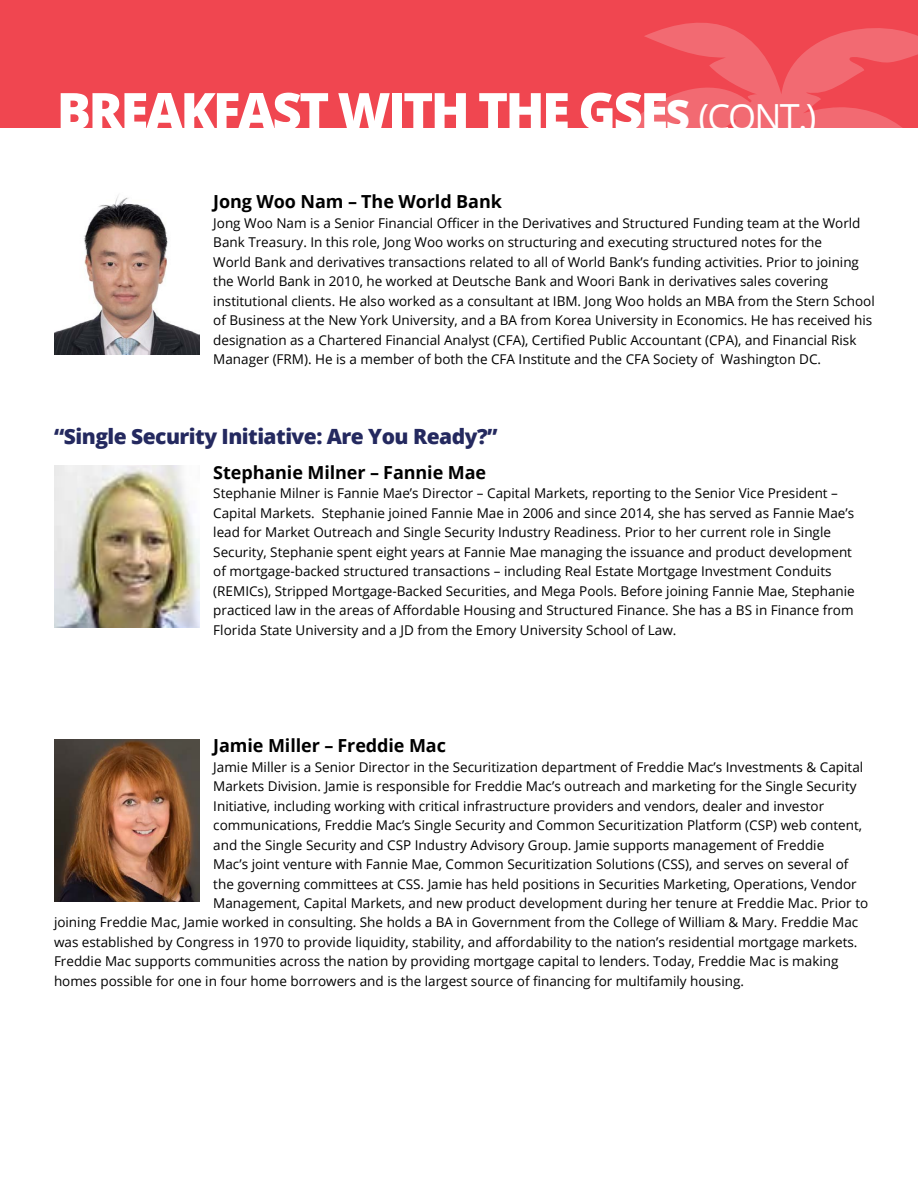
<style>
.page{position:relative;width:918px;height:1188px;background:#fff}
.page>*{position:absolute;margin:0;border:0;box-sizing:border-box;transform-origin:0 0}
.t1{font:800 51px "Open Sans";letter-spacing:-.05em;color:#fff}
.t2{font:800 21px "Open Sans";letter-spacing:-.025em;color:#24295f}
.t3{font:700 18px "Open Sans";letter-spacing:-.005em;color:#000}
.t4{font:13.5px/19.5px "Open Sans";color:#000}
.s1{font-size:42px}
.s2{font-weight:400;font-size:36px}
</style>
<div class="page">
<div style="left:0;top:0;width:918px;height:127px;background:#f04650"></div>
<svg style="left:601px;top:23px;width:317px;height:105px"></svg>
<svg style="left:824px;top:104px;width:63px;height:24px"></svg>
<img style="left:54px;top:195px;width:146px;height:160px">
<img style="left:54px;top:466px;width:146px;height:162px">
<img style="left:54px;top:739px;width:146px;height:162px">
<h1 class="t1" style="left:57px;top:90px;width:761px">BREAKFAST WITH THE GSE<span class="s1">S</span> <span class="s2">(CONT.)</span></h1>
<h3 class="t3" style="left:213px;top:194px;width:290px">Jong Woo Nam – The World Bank</h3>
<p class="t4" style="left:213px;top:213px;width:663px">Jong Woo Nam is a Senior Financial Officer in the Derivatives and Structured Funding team at the World Bank Treasury. In this role, Jong Woo works on structuring and executing structured notes for the<br>World Bank and derivatives transactions related to all of World Bank’s funding activities. Prior to joining the World Bank in 2010, he worked at Deutsche Bank and Woori Bank in derivatives sales covering institutional clients. He also worked as a consultant at IBM. Jong Woo holds an MBA from the Stern School of Business at the New York University, and a BA from Korea University in Economics. He has received his designation as a Chartered Financial Analyst (CFA), Certified Public Accountant (CPA), and Financial Risk Manager (FRM). He is a member of both the CFA Institute and the CFA Society of Washington DC.</p>
<h2 class="t2" style="left:54px;top:428px;width:445px">“Single Security Initiative: Are You Ready?”</h2>
<h3 class="t3" style="left:213px;top:465px;width:274px">Stephanie Milner – Fannie Mae</h3>
<p class="t4" style="left:213px;top:483px;width:643px">Stephanie Milner is Fannie Mae’s Director – Capital Markets, reporting to the Senior Vice President – Capital Markets. Stephanie joined Fannie Mae in 2006 and since 2014, she has served as Fannie Mae’s lead for Market Outreach and Single Security Industry Readiness. Prior to her current role in Single Security, Stephanie spent eight years at Fannie Mae managing the issuance and product development of mortgage-backed structured transactions – including Real Estate Mortgage Investment Conduits (REMICs), Stripped Mortgage-Backed Securities, and Mega Pools. Before joining Fannie Mae, Stephanie practiced law in the areas of Affordable Housing and Structured Finance. She has a BS in Finance from Florida State University and a JD from the Emory University School of Law.</p>
<h3 class="t3" style="left:213px;top:738px;width:234px">Jamie Miller – Freddie Mac</h3>
<p class="t4" style="left:213px;top:757px;width:652px">Jamie Miller is a Senior Director in the Securitization department of Freddie Mac’s Investments &amp; Capital</p>
<p class="t4" style="left:213px;top:776px;width:645px">Markets Division. Jamie is responsible for Freddie Mac’s outreach and marketing for the Single Security</p>
<p class="t4" style="left:213px;top:796px;width:612px">Initiative, including working with critical infrastructure providers and vendors, dealer and investor</p>
<p class="t4" style="left:213px;top:815px;width:650px">communications, Freddie Mac’s Single Security and Common Securitization Platform (CSP) web content,</p>
<p class="t4" style="left:213px;top:835px;width:612px">and the Single Security and CSP Industry Advisory Group. Jamie supports management of Freddie</p>
<p class="t4" style="left:213px;top:854px;width:637px">Mac’s joint venture with Fannie Mae, Common Securitization Solutions (CSS), and serves on several of</p>
<p class="t4" style="left:213px;top:874px;width:645px">the governing committees at CSS. Jamie has held positions in Securities Marketing, Operations, Vendor</p>
<p class="t4" style="left:213px;top:893px;width:656px">Management, Capital Markets, and new product development during her tenure at Freddie Mac. Prior to</p>
<p class="t4" style="left:54px;top:912px;width:806px">joining Freddie Mac, Jamie worked in consulting. She holds a BA in Government from the College of William &amp; Mary. Freddie Mac</p>
<p class="t4" style="left:54px;top:932px;width:805px">was established by Congress in 1970 to provide liquidity, stability, and affordability to the nation’s residential mortgage markets.</p>
<p class="t4" style="left:54px;top:951px;width:786px">Freddie Mac supports communities across the nation by providing mortgage capital to lenders. Today, Freddie Mac is making</p>
<p class="t4" style="left:54px;top:971px;width:692px">homes possible for one in four home borrowers and is the largest source of financing for multifamily housing.</p>
</div>
